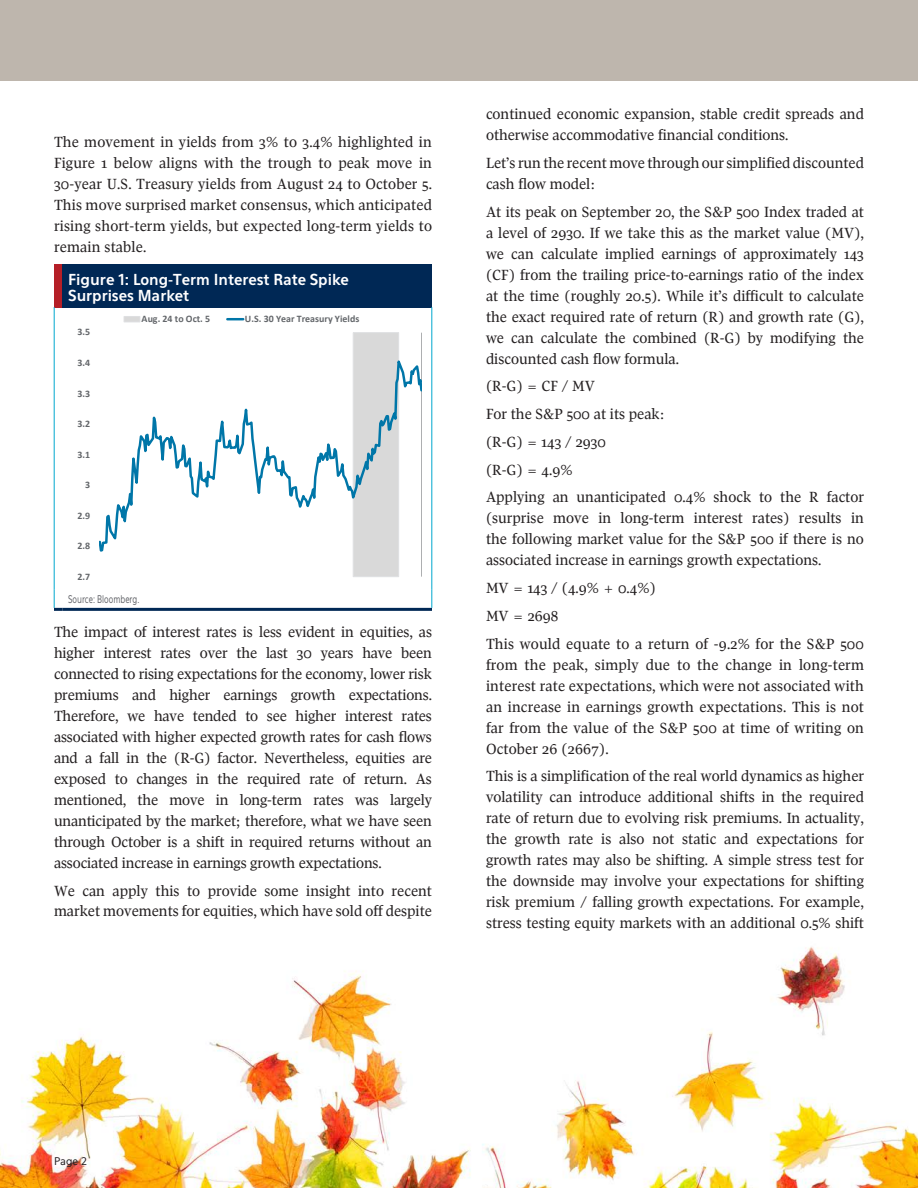
<style>
.page{position:relative;width:918px;height:1188px;background:#fff}
.page>*{position:absolute;margin:0;border:0;box-sizing:border-box;transform-origin:0 0}
.Body_Pratt_Pro{font:15px/21px "Pratt Pro";color:#231f20;text-align:justify}
.t1{font:700 15px/16.5px "Eau Sans";color:#fff}
.t2{font:10.5px "Eau Sans";color:#63656a;scale:.75 1}
.t3{font:10.5px "Eau Sans";color:#231f20}
.t4{font:700 9.9px "Calibri";color:#63666a}
</style>
<div class="page">
<div style="left:0;top:0;width:918px;height:81px;background:#beb6ad"></div>
<img style="left:0;top:947px;width:918px;height:241px">
<div style="left:54px;top:264px;width:8px;height:43px;background:#b51f27"></div>
<div style="left:62px;top:264px;width:370px;height:43px;background:#002855"></div>
<hr style="left:54px;top:307px;width:1px;height:282px;background:#00a7cf">
<svg style="left:54px;top:589px;width:8px;height:22px"></svg>
<hr style="left:62px;top:608px;width:370px;height:3px;background:#002855">
<hr style="left:432px;top:307px;width:1px;height:282px;background:#00a7cf">
<svg style="left:432px;top:589px;width:1px;height:19px"></svg>
<div style="left:353px;top:332px;width:46px;height:245px;background:#d9d9d9"></div>
<hr style="left:422px;top:333px;width:1px;height:244px;background:#63666a">
<svg style="left:99px;top:350px;width:311px;height:204px"></svg>
<svg style="left:410px;top:361px;width:12px;height:37px"></svg>
<div style="left:124px;top:316px;width:16px;height:6px;background:#d9d9d9"></div>
<svg style="left:227px;top:318px;width:16px;height:2px"></svg>
<p class="Body_Pratt_Pro" style="left:54px;top:132px;width:380px">The movement in yields from 3% to 3.4% highlighted in Figure 1 below aligns with the trough to peak move in 30-year U.S. Treasury yields from August 24 to October 5.<br>This move surprised market consensus, which anticipated rising short-term yields, but expected long-term yields to remain stable.</p>
<p class="t1" style="left:68px;top:271px;width:282px">Figure 1: Long-Term Interest Rate Spike<br>Surprises Market</p>
<p class="t4" style="left:77px;top:326px;width:14px">3.5</p>
<p class="t4" style="left:77px;top:356px;width:14px">3.4</p>
<p class="t4" style="left:77px;top:387px;width:14px">3.3</p>
<p class="t4" style="left:77px;top:417px;width:14px">3.2</p>
<p class="t4" style="left:77px;top:448px;width:14px">3.1</p>
<p class="t4" style="left:85px;top:478px;width:7px">3</p>
<p class="t4" style="left:77px;top:509px;width:14px">2.9</p>
<p class="t4" style="left:77px;top:539px;width:14px">2.8</p>
<p class="t4" style="left:77px;top:570px;width:14px">2.7</p>
<p class="t4" style="left:142px;top:312px;width:70px">Aug. 24 to Oct. 5</p>
<p class="t4" style="left:245px;top:312px;width:116px">U.S. 30 Year Treasury Yields</p>
<p class="t2" style="left:68px;top:593px;width:96px">Source: Bloomberg.</p>
<p class="Body_Pratt_Pro" style="left:54px;top:622px;width:380px">The impact of interest rates is less evident in equities, as higher interest rates over the last 30 years have been connected to rising expectations for the economy, lower risk premiums and higher earnings growth expectations.<br>Therefore, we have tended to see higher interest rates associated with higher expected growth rates for cash flows and a fall in the (R-G) factor. Nevertheless, equities are exposed to changes in the required rate of return. As mentioned, the move in long-term rates was largely unanticipated by the market; therefore, what we have seen through October is a shift in required returns without an associated increase in earnings growth expectations.</p>
<p class="Body_Pratt_Pro" style="left:54px;top:880px;width:379px">We can apply this to provide some insight into recent market movements for equities, which have sold off despite</p>
<p class="Body_Pratt_Pro" style="left:486px;top:104px;width:380px">continued economic expansion, stable credit spreads and otherwise accommodative financial conditions.</p>
<p class="Body_Pratt_Pro" style="left:486px;top:153px;width:380px">Let’s run the recent move through our simplified discounted cash flow model:</p>
<p class="Body_Pratt_Pro" style="left:486px;top:202px;width:380px">At its peak on September 20, the S&amp;P 500 Index traded at a level of 2930. If we take this as the market value (MV), we can calculate implied earnings of approximately 143 (CF) from the trailing price-to-earnings ratio of the index at the time (roughly 20.5). While it’s difficult to calculate the exact required rate of return (R) and growth rate (G), we can calculate the combined (R-G) by modifying the discounted cash flow formula.</p>
<p class="Body_Pratt_Pro" style="left:486px;top:376px;width:111px">(R-G) = CF / MV</p>
<p class="Body_Pratt_Pro" style="left:486px;top:404px;width:180px">For the S&amp;P 500 at its peak:</p>
<p class="Body_Pratt_Pro" style="left:486px;top:432px;width:121px">(R-G) = 143 / 2930</p>
<p class="Body_Pratt_Pro" style="left:486px;top:460px;width:88px">(R-G) = 4.9%</p>
<p class="Body_Pratt_Pro" style="left:486px;top:487px;width:379px">Applying an unanticipated 0.4% shock to the R factor (surprise move in long-term interest rates) results in the following market value for the S&amp;P 500 if there is no associated increase in earnings growth expectations.</p>
<p class="Body_Pratt_Pro" style="left:486px;top:578px;width:171px">MV = 143 / (4.9% + 0.4%)</p>
<p class="Body_Pratt_Pro" style="left:486px;top:606px;width:74px">MV = 2698</p>
<p class="Body_Pratt_Pro" style="left:486px;top:634px;width:380px">This would equate to a return of -9.2% for the S&amp;P 500 from the peak, simply due to the change in long-term interest rate expectations, which were not associated with an increase in earnings growth expectations. This is not far from the value of the S&amp;P 500 at time of writing on October 26 (2667).</p>
<p class="Body_Pratt_Pro" style="left:486px;top:766px;width:380px">This is a simplification of the real world dynamics as higher volatility can introduce additional shifts in the required rate of return due to evolving risk premiums. In actuality, the growth rate is also not static and expectations for growth rates may also be shifting. A simple stress test for the downside may involve your expectations for shifting risk premium / falling growth expectations. For example, stress testing equity markets with an additional 0.5% shift</p>
<p class="t3" style="left:54px;top:1155px;width:34px">Page 2</p>
</div>
